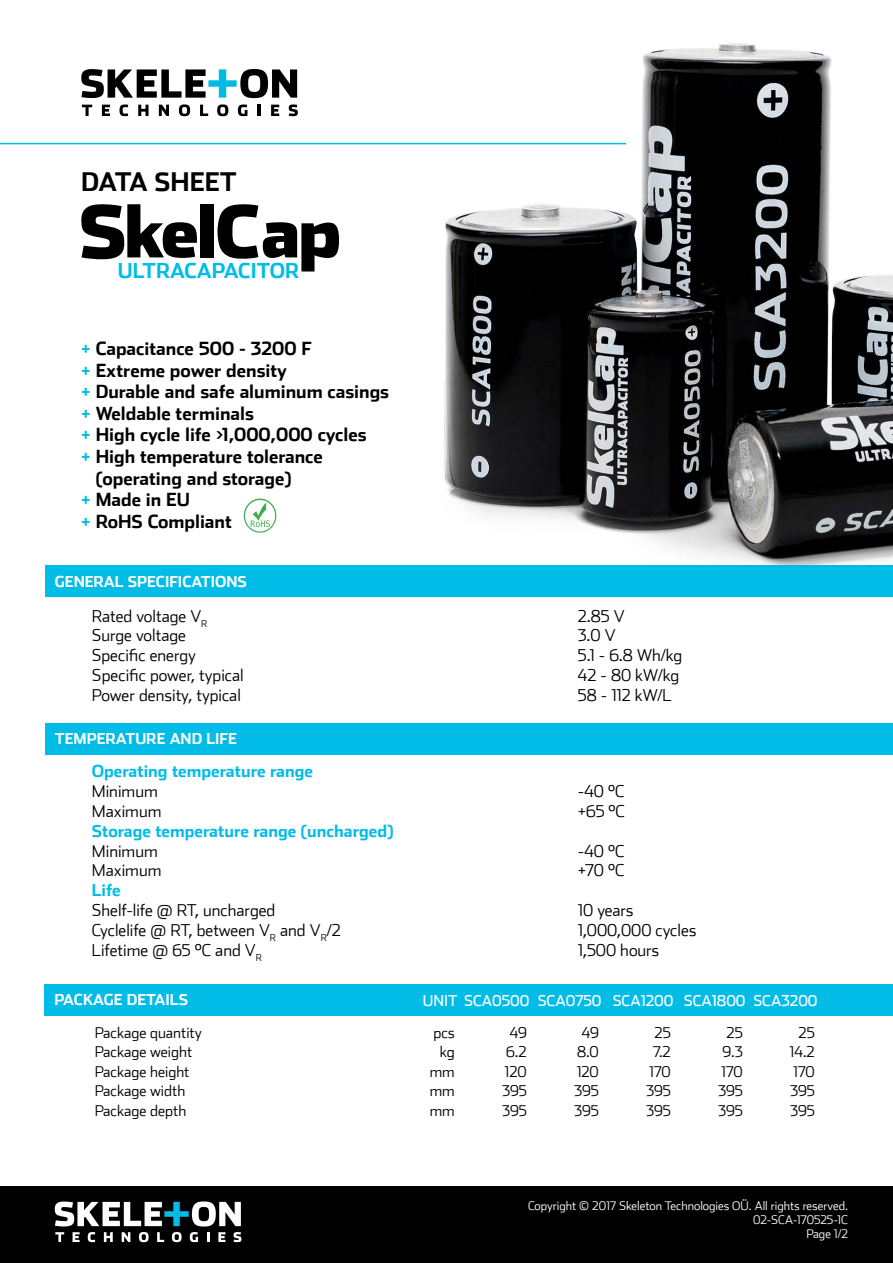
<style>
.page{position:relative;width:893px;height:1263px;background:#fff}
.page>*{position:absolute;margin:0;border:0;box-sizing:border-box;transform-origin:0 0}
.t1{font:700 25.5px "Stainless";color:#000}
.t2{font:700 20.4px "Stainless";letter-spacing:-.005em;color:#00bce7}
.t3{font:700 18px "Stainless";color:#000}
.t4{font:300 16.5px "Stainless";color:#000}
.t5{font:700 16.5px "Stainless";color:#00bce7}
.t6{font:300 15px "Stainless";color:#000}
.t7{font:700 15px "Stainless";color:#fff}
.t8{font:15px "Stainless";color:#fff}
.t9{font:300 12px/14.4px "Stainless";color:#fff;text-align:right}
.s1{color:#00bce7}
</style>
<div class="page">
<img style="left:227px;top:43px;width:666px;height:712px">
<div style="left:0;top:1186px;width:893px;height:77px;background:#000"></div>
<svg style="left:55px;top:1232px;width:9px;height:10px"></svg>
<svg style="left:73px;top:1232px;width:7px;height:10px"></svg>
<svg style="left:88px;top:1232px;width:7px;height:10px"></svg>
<svg style="left:104px;top:1232px;width:9px;height:10px"></svg>
<svg style="left:122px;top:1232px;width:8px;height:10px"></svg>
<svg style="left:139px;top:1232px;width:10px;height:10px"></svg>
<svg style="left:157px;top:1232px;width:7px;height:10px"></svg>
<svg style="left:172px;top:1232px;width:10px;height:10px"></svg>
<svg style="left:190px;top:1232px;width:8px;height:10px"></svg>
<svg style="left:207px;top:1232px;width:2px;height:10px"></svg>
<svg style="left:218px;top:1232px;width:7px;height:10px"></svg>
<svg style="left:234px;top:1232px;width:7px;height:10px"></svg>
<svg style="left:55px;top:1201px;width:186px;height:25px"></svg>
<svg style="left:244px;top:498px;width:33px;height:35px"></svg>
<hr style="left:0;top:143px;width:626px;height:1px;background:#00bce7">
<svg style="left:82px;top:105px;width:10px;height:11px"></svg>
<svg style="left:102px;top:105px;width:8px;height:11px"></svg>
<svg style="left:120px;top:104px;width:8px;height:12px"></svg>
<svg style="left:138px;top:105px;width:11px;height:11px"></svg>
<svg style="left:159px;top:105px;width:10px;height:11px"></svg>
<svg style="left:179px;top:104px;width:11px;height:12px"></svg>
<svg style="left:200px;top:105px;width:8px;height:11px"></svg>
<svg style="left:217px;top:104px;width:11px;height:12px"></svg>
<svg style="left:238px;top:104px;width:9px;height:12px"></svg>
<svg style="left:258px;top:105px;width:3px;height:11px"></svg>
<svg style="left:271px;top:105px;width:8px;height:11px"></svg>
<svg style="left:289px;top:104px;width:9px;height:12px"></svg>
<svg style="left:81px;top:69px;width:216px;height:29px"></svg>
<div style="left:201px;top:204px;width:13px;height:53px;background:#000"></div>
<svg style="left:81px;top:204px;width:116px;height:55px"></svg>
<svg style="left:217px;top:204px;width:122px;height:67px"></svg>
<div style="left:45px;top:566px;width:848px;height:31px;background:#00bce7"></div>
<div style="left:45px;top:723px;width:848px;height:31px;background:#00bce7"></div>
<div style="left:45px;top:984px;width:848px;height:31px;background:#00bce7"></div>
<h1 class="t1" style="left:81px;top:166px;width:157px">DATA SHEET</h1>
<p class="t2" style="left:118px;top:258px;width:183px">ULTRACAPACITOR</p>
<p class="t3" style="left:81px;top:337px;width:232px"><span class="s1">+</span> Capacitance 500 - 3200 F</p>
<p class="t3" style="left:81px;top:359px;width:207px"><span class="s1">+</span> Extreme power density</p>
<p class="t3" style="left:81px;top:381px;width:309px"><span class="s1">+</span> Durable and safe aluminum casings</p>
<p class="t3" style="left:81px;top:402px;width:174px"><span class="s1">+</span> Weldable terminals</p>
<p class="t3" style="left:81px;top:424px;width:287px"><span class="s1">+</span> High cycle life &gt;1,000,000 cycles</p>
<p class="t3" style="left:81px;top:445px;width:243px"><span class="s1">+</span> High temperature tolerance</p>
<p class="t3" style="left:96px;top:467px;width:197px">(operating and storage)</p>
<p class="t3" style="left:81px;top:489px;width:110px"><span class="s1">+</span> Made in EU</p>
<p class="t3" style="left:81px;top:510px;width:152px"><span class="s1">+</span> RoHS Compliant</p>
<p class="t7" style="left:55px;top:572px;width:194px">GENERAL SPECIFICATIONS</p>
<p class="t4" style="left:92px;top:606px;width:117px">Rated voltage V<sub>R</sub></p>
<p class="t4" style="left:578px;top:606px;width:48px">2.85 V</p>
<p class="t4" style="left:92px;top:626px;width:96px">Surge voltage</p>
<p class="t4" style="left:578px;top:626px;width:39px">3.0 V</p>
<p class="t4" style="left:92px;top:645px;width:106px">Specific energy</p>
<p class="t4" style="left:578px;top:645px;width:106px">5.1 - 6.8 Wh/kg</p>
<p class="t4" style="left:92px;top:665px;width:153px">Specific power, typical</p>
<p class="t4" style="left:578px;top:665px;width:103px">42 - 80 kW/kg</p>
<p class="t4" style="left:92px;top:685px;width:151px">Power density, typical</p>
<p class="t4" style="left:578px;top:685px;width:95px">58 - 112 kW/L</p>
<p class="t7" style="left:55px;top:729px;width:184px">TEMPERATURE AND LIFE</p>
<p class="t5" style="left:92px;top:761px;width:223px">Operating temperature range</p>
<p class="t4" style="left:92px;top:781px;width:67px">Minimum</p>
<p class="t4" style="left:578px;top:781px;width:48px">-40 °C</p>
<p class="t4" style="left:92px;top:801px;width:71px">Maximum</p>
<p class="t4" style="left:578px;top:801px;width:49px">+65 °C</p>
<p class="t5" style="left:92px;top:820px;width:303px">Storage temperature range (uncharged)</p>
<p class="t4" style="left:92px;top:841px;width:67px">Minimum</p>
<p class="t4" style="left:578px;top:841px;width:48px">-40 °C</p>
<p class="t4" style="left:92px;top:861px;width:71px">Maximum</p>
<p class="t4" style="left:578px;top:861px;width:48px">+70 °C</p>
<p class="t5" style="left:92px;top:880px;width:30px">Life</p>
<p class="t4" style="left:92px;top:900px;width:185px">Shelf-life @ RT, uncharged</p>
<p class="t4" style="left:578px;top:900px;width:57px">10 years</p>
<p class="t4" style="left:92px;top:920px;width:251px">Cyclelife @ RT, between V<sub>R</sub> and V<sub>R</sub>/2</p>
<p class="t4" style="left:578px;top:920px;width:120px">1,000,000 cycles</p>
<p class="t4" style="left:92px;top:940px;width:172px">Lifetime @ 65 °C and V<sub>R</sub></p>
<p class="t4" style="left:578px;top:940px;width:83px">1,500 hours</p>
<p class="t7" style="left:54px;top:990px;width:135px">PACKAGE DETAILS</p>
<p class="t6" style="left:95px;top:1024px;width:109px">Package quantity</p>
<p class="t6" style="left:433px;top:1024px;width:23px">pcs</p>
<p class="t6" style="left:510px;top:1024px;width:19px">49</p>
<p class="t6" style="left:582px;top:1024px;width:19px">49</p>
<p class="t6" style="left:655px;top:1024px;width:18px">25</p>
<p class="t6" style="left:727px;top:1024px;width:18px">25</p>
<p class="t6" style="left:799px;top:1024px;width:18px">25</p>
<p class="t6" style="left:95px;top:1043px;width:99px">Package weight</p>
<p class="t6" style="left:440px;top:1043px;width:16px">kg</p>
<p class="t6" style="left:506px;top:1043px;width:22px">6.2</p>
<p class="t6" style="left:577px;top:1043px;width:23px">8.0</p>
<p class="t6" style="left:653px;top:1043px;width:20px">7.2</p>
<p class="t6" style="left:723px;top:1043px;width:22px">9.3</p>
<p class="t6" style="left:790px;top:1043px;width:27px">14.2</p>
<p class="t6" style="left:95px;top:1063px;width:96px">Package height</p>
<p class="t6" style="left:430px;top:1063px;width:27px">mm</p>
<p class="t6" style="left:505px;top:1063px;width:24px">120</p>
<p class="t6" style="left:577px;top:1063px;width:24px">120</p>
<p class="t6" style="left:649px;top:1063px;width:23px">170</p>
<p class="t6" style="left:721px;top:1063px;width:23px">170</p>
<p class="t6" style="left:793px;top:1063px;width:23px">170</p>
<p class="t6" style="left:95px;top:1082px;width:92px">Package width</p>
<p class="t6" style="left:430px;top:1082px;width:27px">mm</p>
<p class="t6" style="left:502px;top:1082px;width:26px">395</p>
<p class="t6" style="left:574px;top:1082px;width:26px">395</p>
<p class="t6" style="left:646px;top:1082px;width:26px">395</p>
<p class="t6" style="left:718px;top:1082px;width:26px">395</p>
<p class="t6" style="left:790px;top:1082px;width:26px">395</p>
<p class="t6" style="left:95px;top:1102px;width:93px">Package depth</p>
<p class="t6" style="left:430px;top:1102px;width:27px">mm</p>
<p class="t6" style="left:502px;top:1102px;width:26px">395</p>
<p class="t6" style="left:574px;top:1102px;width:26px">395</p>
<p class="t6" style="left:646px;top:1102px;width:26px">395</p>
<p class="t6" style="left:718px;top:1102px;width:26px">395</p>
<p class="t6" style="left:790px;top:1102px;width:26px">395</p>
<p class="t8" style="left:423px;top:991px;width:396px">UNIT SCA0500 SCA0750 SCA1200 SCA1800 SCA3200</p>
<p class="t9" style="left:528px;top:1198px;width:321px">Copyright © 2017 Skeleton Technologies OÜ. All rights reserved.<br>02-SCA-170525-1C<br>Page 1/2</p>
</div>
